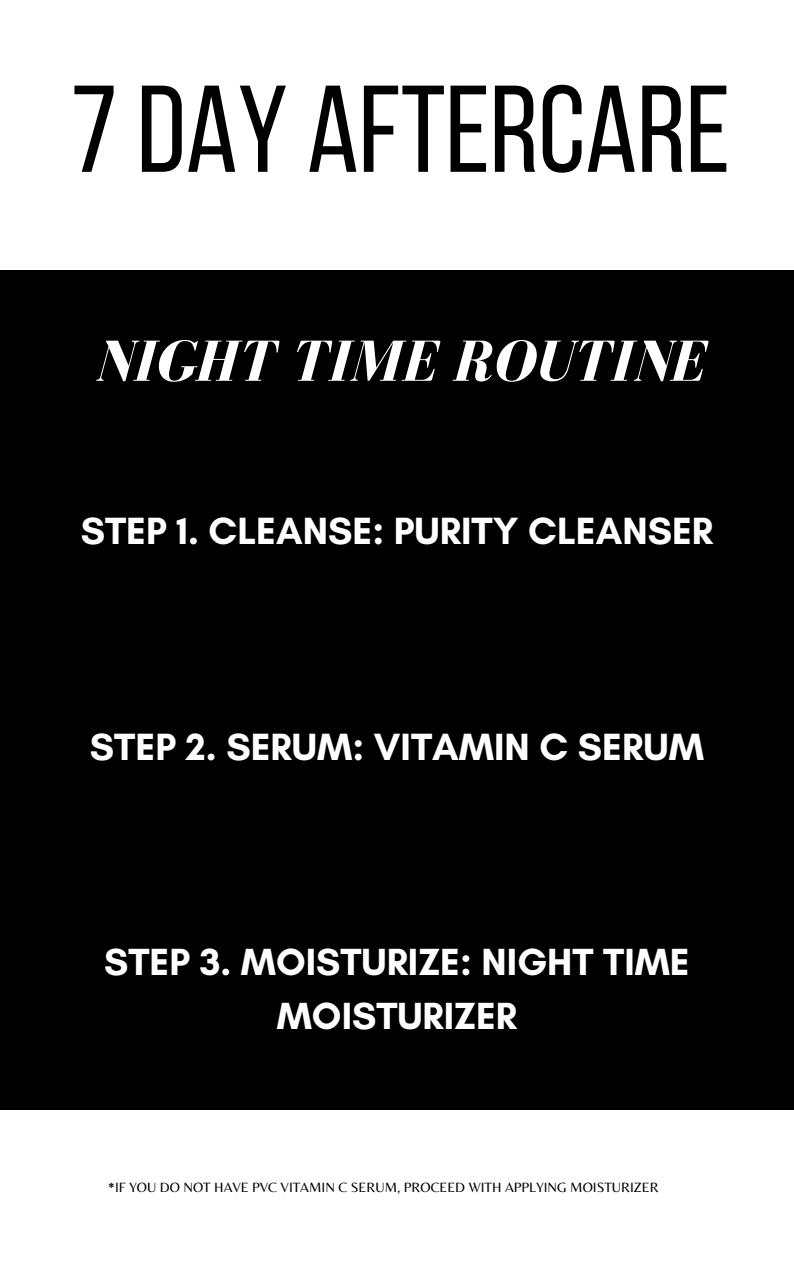
<style>
.page{position:relative;width:794px;height:1266px;background:#fff}
.page>*{position:absolute;margin:0;border:0;box-sizing:border-box;transform-origin:0 0}
.t1{font:123.15px "Bebas Neue";color:#000}
.t2{font:italic 700 59.7px "Bodoni FLF";color:#fff}
.t3{font:700 38.62px "Glacial Indifference";color:#fff}
.t4{font:700 38.47px/53.4px "Glacial Indifference";color:#fff;text-align:center}
.t5{font:14.02px "Belleza";color:#000}
</style>
<div class="page">
<div style="left:0;top:270px;width:793px;height:839px;background:#000"></div>
<p class="t1" style="left:70px;top:79px;width:661px">7DAY AFTERCARE</p>
<p class="t2" style="left:95px;top:329px;width:611px">NIGHT TIME ROUTINE</p>
<p class="t3" style="left:81px;top:507px;width:633px">STEP 1. CLEANSE: PURITY CLEANSER</p>
<p class="t3" style="left:90px;top:723px;width:615px">STEP 2. SERUM: VITAMIN C SERUM</p>
<p class="t4" style="left:104px;top:935px;width:586px">STEP 3. MOISTURIZE: NIGHT TIME<br>MOISTURIZER</p>
<p class="t5" style="left:108px;top:1178px;width:552px">*IF YOU DO NOT HAVE PVC VITAMIN C SERUM, PROCEED WITH APPLYING MOISTURIZER</p>
</div>
